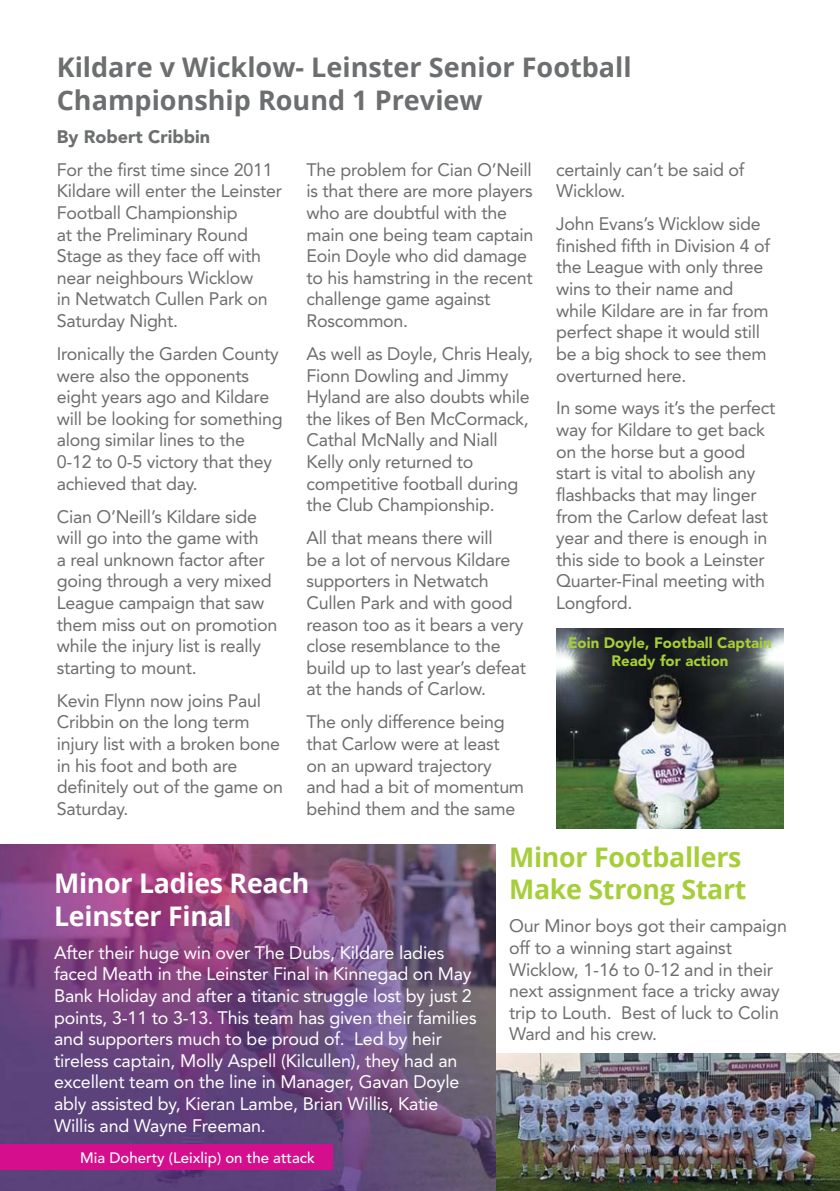
<style>
.page{position:relative;width:840px;height:1191px;background:#fff}
.page>*{position:absolute;margin:0;border:0;box-sizing:border-box;transform-origin:0 0}
.t1{font:700 27px/32.4px "Open Sans";color:#6d6e70}
.t2{font:700 27px/32.4px "Open Sans";letter-spacing:-.01em;color:#a6ce39}
.t3{font:700 27px/32.4px "Open Sans";letter-spacing:-.01em;color:#fff}
.t4{font:18px/21.6px "Avenir";letter-spacing:-.015em;color:#6d6e70}
.t5{font:18px/21.6px "Avenir";letter-spacing:-.01em;color:#fff}
.t6{font:900 18px "Avenir";color:#6d6e70}
.t7{font:900 15px/18px "Avenir";color:#a6ce39;text-align:center}
.t8{font:500 15px "Avenir";color:#fff}
</style>
<div class="page">
<img style="left:495px;top:1053px;width:344px;height:138px">
<img style="left:0;top:844px;width:495px;height:347px">
<div style="left:0;top:1144px;width:332px;height:26px;background:#d40e8c"></div>
<img style="left:556px;top:628px;width:226px;height:200px">
<h1 class="t1" style="left:57px;top:51px;width:576px">Kildare v Wicklow- Leinster Senior Football<br>Championship Round 1 Preview</h1>
<p class="t6" style="left:57px;top:128px;width:155px">By Robert Cribbin</p>
<p class="t4" style="left:57px;top:160px;width:227px">For the first time since 2011<br>Kildare will enter the Leinster<br>Football Championship<br>at the Preliminary Round<br>Stage as they face off with near neighbours Wicklow<br>in Netwatch Cullen Park on<br>Saturday Night.</p>
<p class="t4" style="left:57px;top:344px;width:227px">Ironically the Garden County were also the opponents eight years ago and Kildare will be looking for something along similar lines to the<br>0-12 to 0-5 victory that they achieved that day.</p>
<p class="t4" style="left:57px;top:506px;width:222px">Cian O’Neill’s Kildare side will go into the game with<br>a real unknown factor after going through a very mixed<br>League campaign that saw them miss out on promotion while the injury list is really starting to mount.</p>
<p class="t4" style="left:57px;top:690px;width:227px">Kevin Flynn now joins Paul<br>Cribbin on the long term injury list with a broken bone in his foot and both are definitely out of the game on<br>Saturday.</p>
<p class="t4" style="left:306px;top:160px;width:228px">The problem for Cian O’Neill is that there are more players who are doubtful with the main one being team captain<br>Eoin Doyle who did damage to his hamstring in the recent challenge game against<br>Roscommon.</p>
<p class="t4" style="left:306px;top:344px;width:228px">As well as Doyle, Chris Healy,<br>Fionn Dowling and Jimmy<br>Hyland are also doubts while the likes of Ben McCormack,<br>Cathal McNally and Niall<br>Kelly only returned to competitive football during the Club Championship.</p>
<p class="t4" style="left:306px;top:528px;width:221px">All that means there will<br>be a lot of nervous Kildare supporters in Netwatch<br>Cullen Park and with good reason too as it bears a very close resemblance to the build up to last year’s defeat at the hands of Carlow.</p>
<p class="t4" style="left:306px;top:712px;width:219px">The only difference being that Carlow were at least on an upward trajectory and had a bit of momentum behind them and the same</p>
<p class="t4" style="left:556px;top:160px;width:190px">certainly can’t be said of<br>Wicklow.</p>
<p class="t4" style="left:556px;top:214px;width:215px">John Evans’s Wicklow side finished fifth in Division 4 of the League with only three wins to their name and while Kildare are in far from perfect shape it would still be a big shock to see them overturned here.</p>
<p class="t4" style="left:556px;top:398px;width:221px">In some ways it’s the perfect way for Kildare to get back on the horse but a good start is vital to abolish any flashbacks that may linger from the Carlow defeat last year and there is enough in this side to book a Leinster<br>Quarter-Final meeting with<br>Longford.</p>
<p class="t7" style="left:568px;top:634px;width:205px">Eoin Doyle, Football Captain<br>Ready for action</p>
<h1 class="t3" style="left:54px;top:866px;width:257px">Minor Ladies Reach<br>Leinster Final</h1>
<p class="t5" style="left:54px;top:942px;width:424px">After their huge win over The Dubs, Kildare ladies faced Meath in the Leinster Final in Kinnegad on May Bank Holiday and after a titanic struggle lost by just 2 points, 3-11 to 3-13. This team has given their families and supporters much to be proud of. Led by heir tireless captain, Molly Aspell (Kilcullen), they had an excellent team on the line in Manager, Gavan Doyle ably assisted by, Kieran Lambe, Brian Willis, Katie Willis and Wayne Freeman.</p>
<p class="t8" style="left:80px;top:1150px;width:236px">Mia Doherty (Leixlip) on the attack</p>
<h1 class="t2" style="left:509px;top:840px;width:239px">Minor Footballers<br>Make Strong Start</h1>
<p class="t4" style="left:509px;top:916px;width:279px">Our Minor boys got their campaign off to a winning start against<br>Wicklow, 1-16 to 0-12 and in their next assignment face a tricky away trip to Louth. Best of luck to Colin<br>Ward and his crew.</p>
</div>
